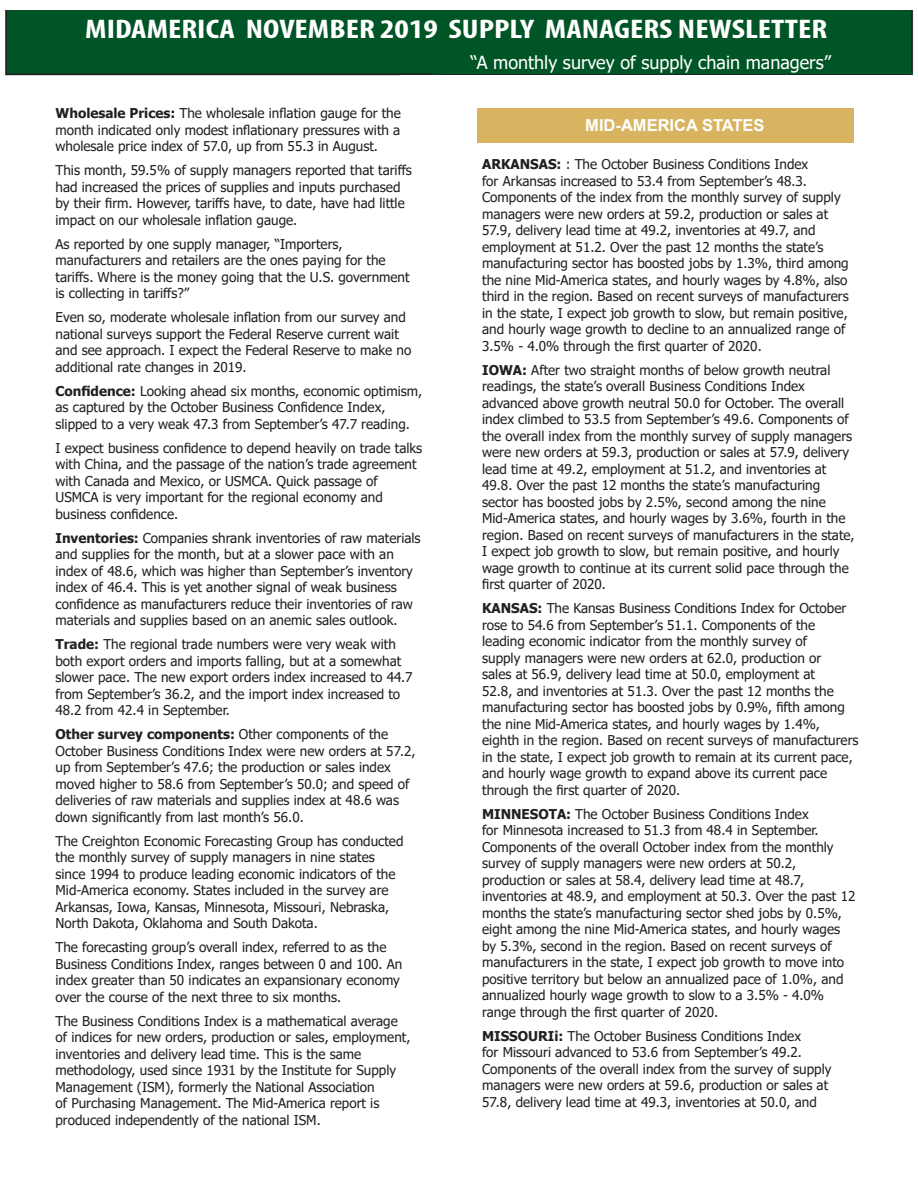
<style>
.page{position:relative;width:918px;height:1188px;background:#fff}
.page>*{position:absolute;margin:0;border:0;box-sizing:border-box;transform-origin:0 0}
.t1{font:700 condensed 27px "Myriad Pro";color:#fff;scale:1.25 1}
.t2{font:18px "Tahoma";color:#fff}
.Body{font:700 16.5px "Arial";color:#fff}
.Body-2{font:13.5px/16.5px "Tahoma";color:#231f20}
.s1{font-weight:700}
</style>
<div class="page">
<div style="left:5px;top:11px;width:909px;height:65px;background:#005526"></div>
<div style="left:400px;top:75px;width:517px;height:31px;background:#fff"></div>
<div style="left:477px;top:108px;width:376px;height:34px;background:#d8b461"></div>
<h1 class="t1" style="left:85px;top:12px;width:595px">MIDAMERICA NOVEMBER 2019 SUPPLY MANAGERS NEWSLETTER</h1>
<h2 class="t2" style="left:470px;top:51px;width:362px">“A monthly survey of supply chain managers”</h2>
<p class="Body-2" style="left:56px;top:106px;width:347px;text-align:justify"><span class="s1">Wholesale Prices:</span> The wholesale inflation gauge for the month indicated only modest inflationary pressures with a wholesale price index of 57.0, up from 55.3 in August.</p>
<p class="Body-2" style="left:56px;top:163px;width:358px">This month, 59.5% of supply managers reported that tariffs had increased the prices of supplies and inputs purchased by their firm. However, tariffs have, to date, have had little impact on our wholesale inflation gauge.</p>
<p class="Body-2" style="left:56px;top:236px;width:356px">As reported by one supply manager, “Importers, manufacturers and retailers are the ones paying for the tariffs. Where is the money going that the U.S. government is collecting in tariffs?”</p>
<p class="Body-2" style="left:56px;top:310px;width:357px">Even so, moderate wholesale inflation from our survey and national surveys support the Federal Reserve current wait and see approach. I expect the Federal Reserve to make no additional rate changes in 2019.</p>
<p class="Body-2" style="left:56px;top:383px;width:368px"><span class="s1">Confidence:</span> Looking ahead six months, economic optimism, as captured by the October Business Confidence Index, slipped to a very weak 47.3 from September’s 47.7 reading.</p>
<p class="Body-2" style="left:56px;top:440px;width:368px">I expect business confidence to depend heavily on trade talks with China, and the passage of the nation’s trade agreement with Canada and Mexico, or USMCA. Quick passage of USMCA is very important for the regional economy and business confidence.</p>
<p class="Body-2" style="left:56px;top:530px;width:367px"><span class="s1">Inventories:</span> Companies shrank inventories of raw materials and supplies for the month, but at a slower pace with an index of 48.6, which was higher than September’s inventory index of 46.4. This is yet another signal of weak business confidence as manufacturers reduce their inventories of raw materials and supplies based on an anemic sales outlook.</p>
<p class="Body-2" style="left:56px;top:637px;width:358px"><span class="s1">Trade:</span> The regional trade numbers were very weak with both export orders and imports falling, but at a somewhat slower pace. The new export orders index increased to 44.7 from September’s 36.2, and the import index increased to 48.2 from 42.4 in September.</p>
<p class="Body-2" style="left:56px;top:727px;width:362px"><span class="s1">Other survey components:</span> Other components of the October Business Conditions Index were new orders at 57.2, up from September’s 47.6; the production or sales index moved higher to 58.6 from September’s 50.0; and speed of deliveries of raw materials and supplies index at 48.6 was down significantly from last month’s 56.0.</p>
<p class="Body-2" style="left:56px;top:833px;width:350px">The Creighton Economic Forecasting Group has conducted the monthly survey of supply managers in nine states since 1994 to produce leading economic indicators of the Mid-America economy. States included in the survey are Arkansas, Iowa, Kansas, Minnesota, Missouri, Nebraska, North Dakota, Oklahoma and South Dakota.</p>
<p class="Body-2" style="left:56px;top:940px;width:348px">The forecasting group’s overall index, referred to as the Business Conditions Index, ranges between 0 and 100. An index greater than 50 indicates an expansionary economy over the course of the next three to six months.</p>
<p class="Body-2" style="left:56px;top:1013px;width:356px">The Business Conditions Index is a mathematical average of indices for new orders, production or sales, employment, inventories and delivery lead time. This is the same methodology, used since 1931 by the Institute for Supply Management (ISM), formerly the National Association<br>of Purchasing Management. The Mid-America report is produced independently of the national ISM.</p>
<p class="Body" style="left:585px;top:113px;width:181px">MID-AMERICA STATES</p>
<p class="Body-2" style="left:482px;top:157px;width:368px"><span class="s1">ARKANSAS:</span> : The October Business Conditions Index<br>for Arkansas increased to 53.4 from September’s 48.3.<br>Components of the index from the monthly survey of supply managers were new orders at 59.2, production or sales at 57.9, delivery lead time at 49.2, inventories at 49.7, and employment at 51.2. Over the past 12 months the state’s manufacturing sector has boosted jobs by 1.3%, third among the nine Mid-America states, and hourly wages by 4.8%, also third in the region. Based on recent surveys of manufacturers in the state, I expect job growth to slow, but remain positive, and hourly wage growth to decline to an annualized range of 3.5% - 4.0% through the first quarter of 2020.</p>
<p class="Body-2" style="left:482px;top:363px;width:374px"><span class="s1">IOWA:</span> After two straight months of below growth neutral readings, the state’s overall Business Conditions Index advanced above growth neutral 50.0 for October. The overall index climbed to 53.5 from September’s 49.6. Components of the overall index from the monthly survey of supply managers were new orders at 59.3, production or sales at 57.9, delivery lead time at 49.2, employment at 51.2, and inventories at 49.8. Over the past 12 months the state’s manufacturing sector has boosted jobs by 2.5%, second among the nine Mid-America states, and hourly wages by 3.6%, fourth in the region. Based on recent surveys of manufacturers in the state, I expect job growth to slow, but remain positive, and hourly wage growth to continue at its current solid pace through the first quarter of 2020.</p>
<p class="Body-2" style="left:482px;top:601px;width:378px"><span class="s1">KANSAS:</span> The Kansas Business Conditions Index for October rose to 54.6 from September’s 51.1. Components of the leading economic indicator from the monthly survey of<br>supply managers were new orders at 62.0, production or<br>sales at 56.9, delivery lead time at 50.0, employment at<br>52.8, and inventories at 51.3. Over the past 12 months the manufacturing sector has boosted jobs by 0.9%, fifth among the nine Mid-America states, and hourly wages by 1.4%, eighth in the region. Based on recent surveys of manufacturers in the state, I expect job growth to remain at its current pace, and hourly wage growth to expand above its current pace through the first quarter of 2020.</p>
<p class="Body-2" style="left:482px;top:807px;width:375px"><span class="s1">MINNESOTA:</span> The October Business Conditions Index<br>for Minnesota increased to 51.3 from 48.4 in September.<br>Components of the overall October index from the monthly survey of supply managers were new orders at 50.2, production or sales at 58.4, delivery lead time at 48.7, inventories at 48.9, and employment at 50.3. Over the past 12 months the state’s manufacturing sector shed jobs by 0.5%, eight among the nine Mid-America states, and hourly wages by 5.3%, second in the region. Based on recent surveys of manufacturers in the state, I expect job growth to move into positive territory but below an annualized pace of 1.0%, and annualized hourly wage growth to slow to a 3.5% - 4.0% range through the first quarter of 2020.</p>
<p class="Body-2" style="left:482px;top:1029px;width:351px"><span class="s1">MISSOURIi:</span> The October Business Conditions Index<br>for Missouri advanced to 53.6 from September’s 49.2.<br>Components of the overall index from the survey of supply managers were new orders at 59.6, production or sales at 57.8, delivery lead time at 49.3, inventories at 50.0, and</p>
</div>
